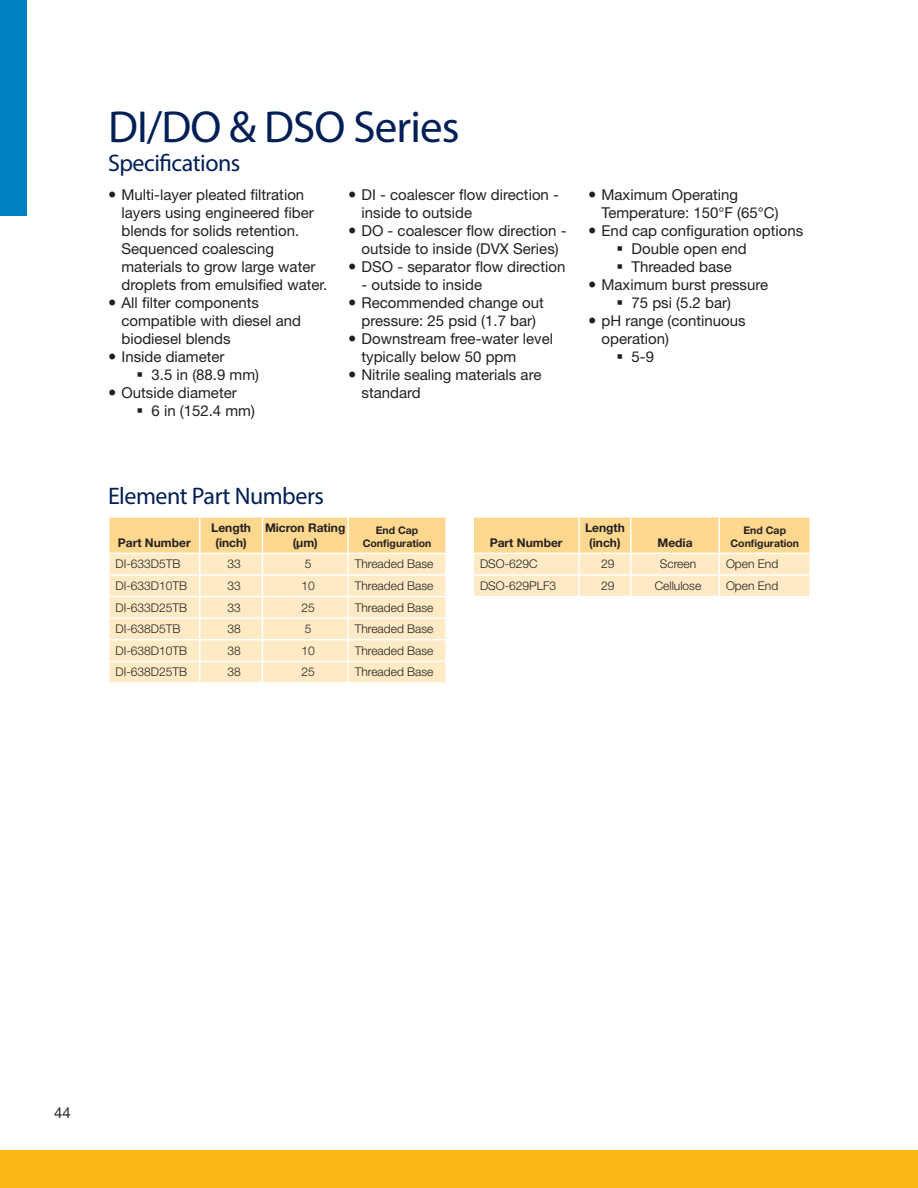
<style>
.page{position:relative;width:918px;height:1188px;background:#fff}
.page>*{position:absolute;margin:0;border:0;box-sizing:border-box;transform-origin:0 0}
.t1{font:45px "Myriad Pro";letter-spacing:-.02em;color:#001f56}
.t2{font:24px "Myriad Pro";letter-spacing:-.02em;color:#001f56}
.t3{font:15px/18px "Helvetica Neue LT Std";color:#231f20}
.t4{font:300 12px "Helvetica Neue LT Std";color:#231f20}
.t5{font:700 12px/14.4px "Helvetica Neue LT Std";color:#231f20;text-align:center}
.t6{font:700 10.5px "Helvetica Neue LT Std";color:#231f20}
</style>
<div class="page">
<div style="left:0;top:1150px;width:918px;height:38px;background:#fcb814"></div>
<div style="left:0;top:0;width:27px;height:216px;background:#0082c5"></div>
<svg style="left:109px;top:517px;width:337px;height:165px;background:#fee7bd"></svg>
<hr style="left:348px;top:661px;width:99px;height:1px;background:#fff">
<hr style="left:347px;top:662px;width:2px;height:20px;background:#fff">
<hr style="left:445px;top:662px;width:2px;height:20px;background:#fff">
<svg style="left:473px;top:517px;width:337px;height:79px;background:#fee3b0"></svg>
<p class="t1" style="left:108px;top:100px;width:353px">DI/DO &amp; DSO Series</p>
<p class="t2" style="left:108px;top:148px;width:134px">Specifications</p>
<p class="t3" style="left:122px;top:185px;width:207px">Multi-layer pleated filtration layers using engineered fiber blends for solids retention.<br>Sequenced coalescing materials to grow large water droplets from emulsified water.</p>
<p class="t3" style="left:122px;top:293px;width:181px">All filter components compatible with diesel and biodiesel blends</p>
<p class="t3" style="left:122px;top:347px;width:105px">Inside diameter</p>
<p class="t3" style="left:152px;top:365px;width:109px">3.5 in (88.9 mm)</p>
<p class="t3" style="left:122px;top:383px;width:117px">Outside diameter</p>
<p class="t3" style="left:152px;top:401px;width:105px">6 in (152.4 mm)</p>
<p class="t3" style="left:362px;top:185px;width:199px">DI - coalescer flow direction - inside to outside</p>
<p class="t3" style="left:362px;top:221px;width:207px">DO - coalescer flow direction - outside to inside (DVX Series)</p>
<p class="t3" style="left:362px;top:257px;width:205px">DSO - separator flow direction</p>
<p class="t3" style="left:362px;top:275px;width:122px">- outside to inside</p>
<p class="t3" style="left:362px;top:293px;width:184px">Recommended change out pressure: 25 psid (1.7 bar)</p>
<p class="t3" style="left:362px;top:329px;width:193px">Downstream free-water level typically below 50 ppm</p>
<p class="t3" style="left:362px;top:365px;width:181px">Nitrile sealing materials are standard</p>
<p class="t3" style="left:602px;top:185px;width:179px">Maximum Operating<br>Temperature: 150°F (65°C)</p>
<p class="t3" style="left:602px;top:221px;width:203px">End cap configuration options</p>
<p class="t3" style="left:632px;top:239px;width:117px">Double open end</p>
<p class="t3" style="left:632px;top:257px;width:102px">Threaded base</p>
<p class="t3" style="left:602px;top:275px;width:168px">Maximum burst pressure</p>
<p class="t3" style="left:632px;top:293px;width:101px">75 psi (5.2 bar)</p>
<p class="t3" style="left:602px;top:311px;width:146px">pH range (continuous operation)</p>
<p class="t3" style="left:632px;top:347px;width:24px">5-9</p>
<p class="t2" style="left:108px;top:481px;width:217px">Element Part Numbers</p>
<p class="t5" style="left:118px;top:535px;width:74px">Part Number</p>
<p class="t5" style="left:211px;top:520px;width:41px">Length (inch)</p>
<p class="t5" style="left:265px;top:520px;width:82px">Micron Rating (µm)</p>
<p class="t6" style="left:376px;top:524px;width:44px">End Cap</p>
<p class="t6" style="left:363px;top:536px;width:70px">Configuration</p>
<p class="t5" style="left:490px;top:535px;width:74px">Part Number</p>
<p class="t5" style="left:585px;top:520px;width:41px">Length (inch)</p>
<p class="t5" style="left:658px;top:535px;width:37px">Media</p>
<p class="t6" style="left:744px;top:524px;width:44px">End Cap</p>
<p class="t6" style="left:730px;top:536px;width:70px">Configuration</p>
<p class="t4" style="left:116px;top:557px;width:66px">DI-633D5TB</p>
<p class="t4" style="left:227px;top:557px;width:15px">33</p>
<p class="t4" style="left:305px;top:557px;width:8px">5</p>
<p class="t4" style="left:355px;top:557px;width:80px">Threaded Base</p>
<p class="t4" style="left:116px;top:578px;width:73px">DI-633D10TB</p>
<p class="t4" style="left:227px;top:578px;width:15px">33</p>
<p class="t4" style="left:302px;top:578px;width:15px">10</p>
<p class="t4" style="left:355px;top:578px;width:80px">Threaded Base</p>
<p class="t4" style="left:116px;top:600px;width:73px">DI-633D25TB</p>
<p class="t4" style="left:227px;top:600px;width:15px">33</p>
<p class="t4" style="left:302px;top:600px;width:15px">25</p>
<p class="t4" style="left:355px;top:600px;width:80px">Threaded Base</p>
<p class="t4" style="left:116px;top:622px;width:66px">DI-638D5TB</p>
<p class="t4" style="left:227px;top:622px;width:15px">38</p>
<p class="t4" style="left:305px;top:622px;width:8px">5</p>
<p class="t4" style="left:355px;top:622px;width:80px">Threaded Base</p>
<p class="t4" style="left:116px;top:643px;width:73px">DI-638D10TB</p>
<p class="t4" style="left:227px;top:643px;width:15px">38</p>
<p class="t4" style="left:302px;top:643px;width:15px">10</p>
<p class="t4" style="left:355px;top:643px;width:80px">Threaded Base</p>
<p class="t4" style="left:116px;top:665px;width:73px">DI-638D25TB</p>
<p class="t4" style="left:227px;top:665px;width:15px">38</p>
<p class="t4" style="left:302px;top:665px;width:15px">25</p>
<p class="t4" style="left:355px;top:665px;width:80px">Threaded Base</p>
<p class="t4" style="left:480px;top:557px;width:59px">DSO-629C</p>
<p class="t4" style="left:601px;top:557px;width:15px">29</p>
<p class="t4" style="left:660px;top:557px;width:38px">Screen</p>
<p class="t4" style="left:726px;top:557px;width:54px">Open End</p>
<p class="t4" style="left:480px;top:578px;width:78px">DSO-629PLF3</p>
<p class="t4" style="left:601px;top:578px;width:15px">29</p>
<p class="t4" style="left:655px;top:578px;width:48px">Cellulose</p>
<p class="t4" style="left:726px;top:578px;width:54px">Open End</p>
<p class="t3" style="left:54px;top:1103px;width:18px">44</p>
</div>
